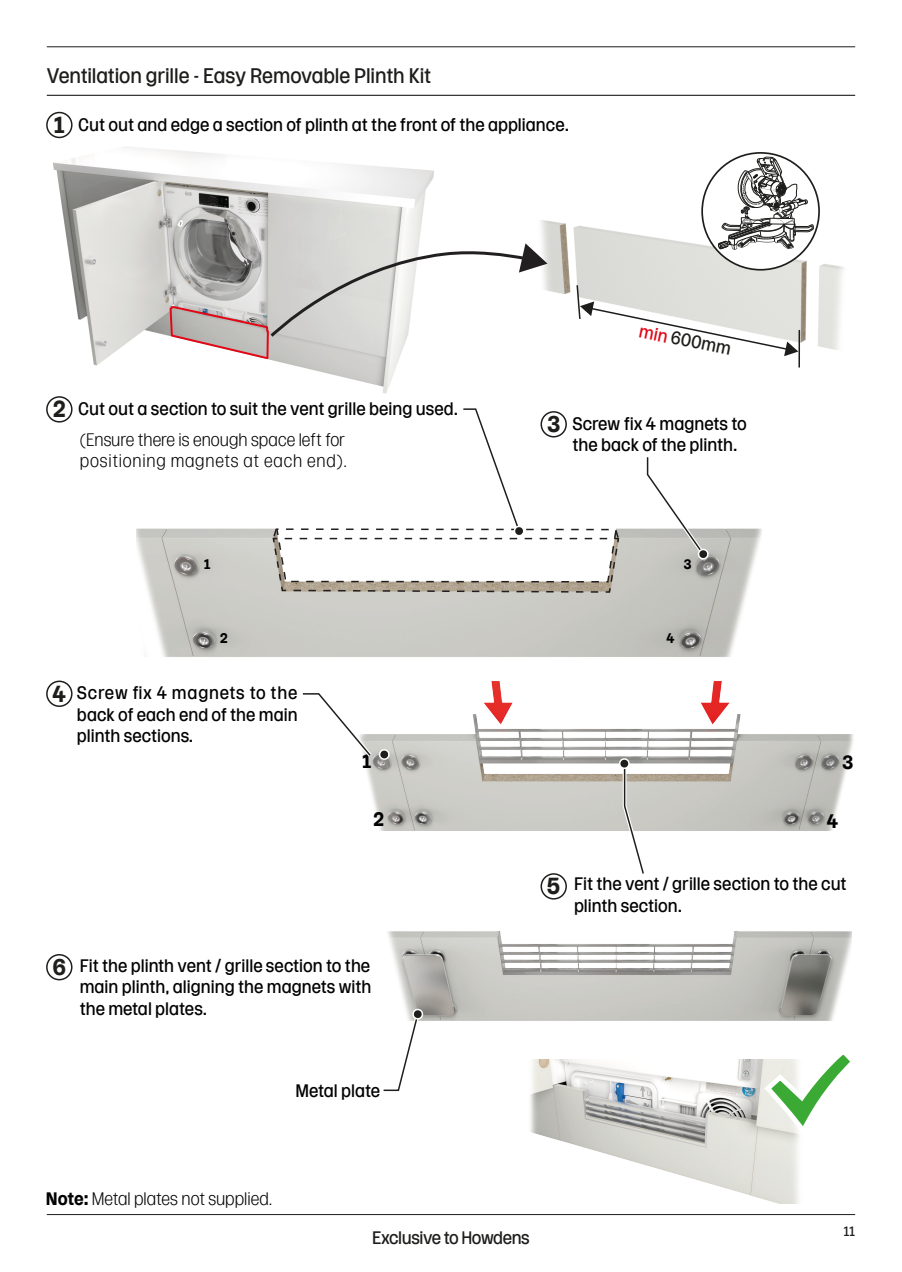
<style>
.page{position:relative;width:902px;height:1272px;background:#fff}
.page>*{position:absolute;margin:0;border:0;box-sizing:border-box;transform-origin:0 0}
.t1{font:700 23.1px "Rooster";color:#1e1e1c}
.KC_Sub_Section_Heade{font:21px "Rooster";letter-spacing:-.005em;color:#1d1d1b}
.t2{font:700 19.5px "Rooster";color:#020203}
.t3{font:18px/21.6px "Rooster";color:#020203}
.t4{font:300 18px "Rooster";letter-spacing:.04em;color:#020203}
.t5{font:300 18px "Rooster";color:#020203}
.t6{font:18px "Rooster";letter-spacing:-.025em;color:#1d1d1b}
.t7{font:700 13.95px "Rooster";color:#020203}
.t8{font:13.5px "Rooster";color:#1d1d1b}
.s1{font-weight:700;font-size:23.1px;color:#1e1e1c}
.s2{color:#e30614}
.s3{font-weight:300}
.s4{font-weight:700}
</style>
<div class="page">
<hr style="left:47px;top:1214px;width:808px;height:1px;background:#1d1d1b">
<hr style="left:47px;top:46px;width:808px;height:1px;background:#1d1d1b">
<hr style="left:47px;top:95px;width:808px;height:1px;background:#1d1d1b">
<img style="left:51px;top:137px;width:383px;height:262px">
<img style="left:541px;top:207px;width:303px;height:161px">
<svg style="left:575px;top:284px;width:225px;height:83px"></svg>
<hr style="left:798px;top:330px;width:2px;height:37px;background:#1d1d1b">
<div style="left:702px;top:153px;width:117px;height:117px;background:#fff;border-radius:50%"></div>
<div style="left:701px;top:152px;width:118px;height:118px;border:2px solid #1d1d1b;border-radius:50%"></div>
<svg style="left:718px;top:156px;width:95px;height:94px"></svg>
<div style="left:46px;top:112px;width:27px;height:26px;border:2px solid #1e1e1c;border-radius:50%"></div>
<div style="left:46px;top:396px;width:27px;height:26px;border:2px solid #1e1e1c;border-radius:50%"></div>
<svg style="left:168px;top:243px;width:379px;height:117px"></svg>
<img style="left:137px;top:528px;width:624px;height:129px">
<svg style="left:271px;top:408px;width:349px;height:185px"></svg>
<svg style="left:643px;top:457px;width:67px;height:103px"></svg>
<div style="left:46px;top:954px;width:26px;height:26px;border:2px solid #1e1e1c;border-radius:50%"></div>
<img style="left:388px;top:935px;width:463px;height:86px">
<img style="left:530px;top:1059px;width:269px;height:144px">
<svg style="left:763px;top:1055px;width:87px;height:80px"></svg>
<img style="left:358px;top:654px;width:495px;height:281px">
<div style="left:46px;top:680px;width:27px;height:27px;border:2px solid #1e1e1c;border-radius:50%"></div>
<svg style="left:302px;top:690px;width:89px;height:70px"></svg>
<svg style="left:617px;top:756px;width:30px;height:122px"></svg>
<svg style="left:383px;top:1006px;width:42px;height:86px"></svg>
<p class="KC_Sub_Section_Heade" style="left:47px;top:65px;width:386px">Ventilation grille - Easy Removable Plinth Kit</p>
<p class="t3" style="left:54px;top:113px;width:516px"><span class="s1">1</span> Cut out and edge a section of plinth at the front of the appliance.</p>
<p class="t6" style="left:641px;top:321px;width:95px;rotate:11deg"><span class="s2">min</span> 600mm</p>
<p class="t3" style="left:80px;top:393px;width:380px;line-height:30.6px;text-indent:-27px"><span class="s1">2</span> Cut out a section to suit the vent grille being used. <span class="s3">(Ensure there is enough space left for</span></p>
<p class="t4" style="left:80px;top:451px;width:269px">positioning magnets at each end).</p>
<p class="t7" style="left:204px;top:556px;width:8px">1</p>
<p class="t7" style="left:220px;top:631px;width:9px">2</p>
<p class="t3" style="left:77px;top:681px;width:222px;text-align:justify;text-indent:-24px"><span class="s1">4</span> Screw fix 4 magnets to the back of each end of the main plinth sections.</p>
<p class="t2" style="left:362px;top:750px;width:10px">1</p>
<p class="t2" style="left:373px;top:808px;width:12px">2</p>
<p class="t1" style="left:53px;top:954px;width:15px">6</p>
<p class="t3" style="left:80px;top:954px;width:293px;text-align:justify">Fit the plinth vent / grille section to the main plinth, aligning the magnets with the metal plates.</p>
<p class="t3" style="left:295px;top:1079px;width:86px">Metal plate</p>
<p class="t3" style="left:572px;top:412px;width:176px;text-indent:-25px"><span class="s1">3</span> Screw fix 4 magnets to the back of the plinth.</p>
<p class="t7" style="left:683px;top:556px;width:9px">3</p>
<p class="t7" style="left:666px;top:631px;width:10px">4</p>
<p class="t2" style="left:842px;top:751px;width:12px">3</p>
<p class="t2" style="left:826px;top:811px;width:13px">4</p>
<p class="t1" style="left:547px;top:874px;width:15px">5</p>
<p class="t3" style="left:574px;top:873px;width:274px">Fit the vent / grille section to the cut plinth section.</p>
<p class="t5" style="left:46px;top:1188px;width:228px"><span class="s4">Note:</span> Metal plates not supplied.</p>
<p class="t6" style="left:372px;top:1228px;width:159px">Exclusive to Howdens</p>
<p class="t8" style="left:843px;top:1223px;width:13px">11</p>
</div>
